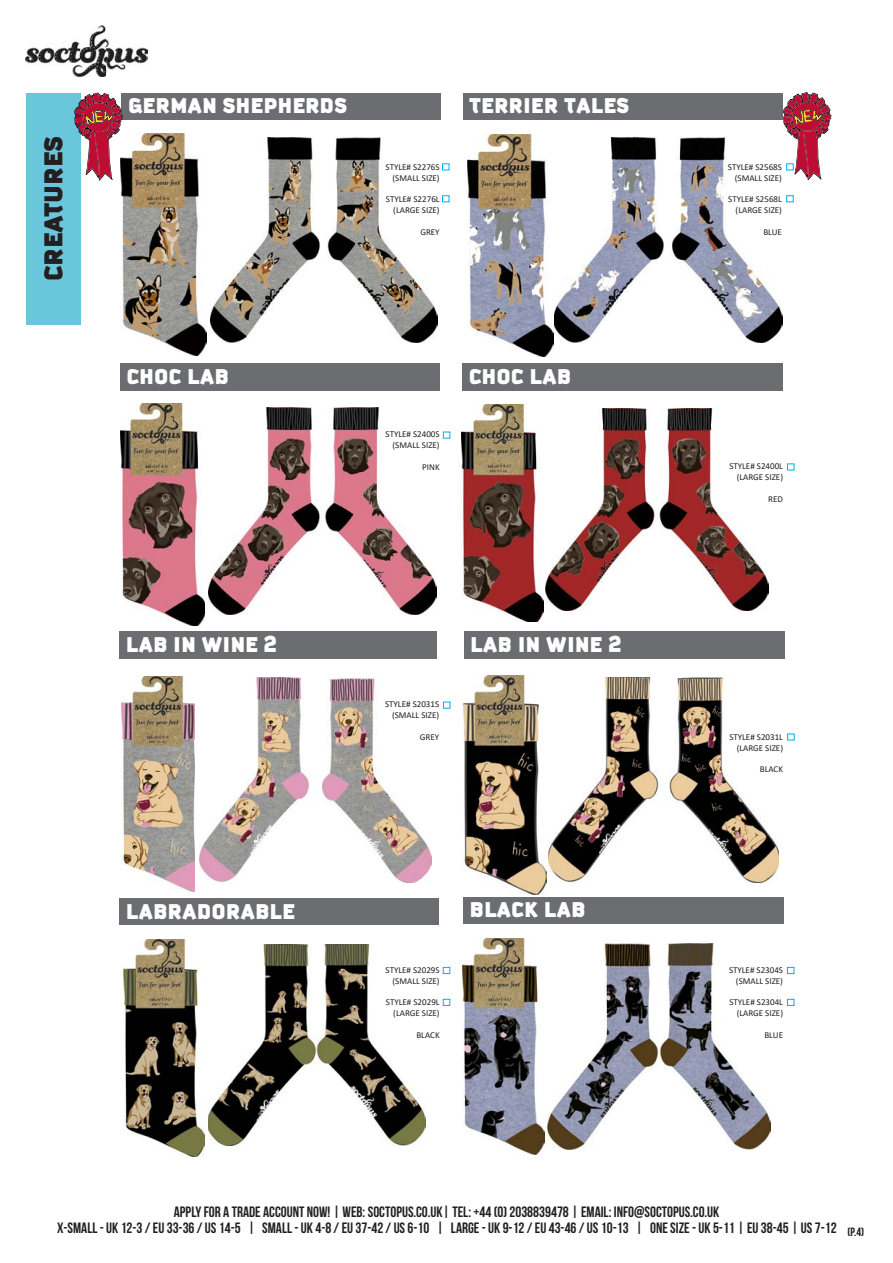
<style>
.page{position:relative;width:893px;height:1263px;background:#fff}
.page>*{position:absolute;margin:0;border:0;box-sizing:border-box;transform-origin:0 0}
.t1{font:900 34.5px "Kautiva Pro";color:#231f20}
.t2{font:900 28.5px "Kautiva Pro";color:#fff}
.t3{font:700 15px/16.4px "Bebas Neue";color:#231f20}
.t4{font:9px "Calibri";color:#231f20}
</style>
<div class="page">
<img style="left:26px;top:26px;width:122px;height:50px">
<img style="left:554px;top:137px;width:228px;height:206px">
<img style="left:121px;top:133px;width:86px;height:222px">
<img style="left:210px;top:138px;width:228px;height:204px">
<img style="left:200px;top:678px;width:231px;height:204px">
<img style="left:548px;top:677px;width:231px;height:206px">
<img style="left:122px;top:676px;width:73px;height:215px">
<div style="left:26px;top:93px;width:55px;height:232px;background:#6ac6db"></div>
<div style="left:122px;top:93px;width:319px;height:26px;background:#6c6d70"></div>
<div style="left:463px;top:93px;width:319px;height:26px;background:#6c6d70"></div>
<div style="left:119px;top:631px;width:318px;height:28px;background:#6c6d70"></div>
<div style="left:464px;top:631px;width:321px;height:28px;background:#6c6d70"></div>
<img style="left:464px;top:676px;width:82px;height:218px">
<img style="left:208px;top:945px;width:217px;height:200px">
<div style="left:119px;top:898px;width:320px;height:27px;background:#6c6d70"></div>
<img style="left:123px;top:940px;width:82px;height:216px">
<img style="left:546px;top:408px;width:222px;height:202px">
<img style="left:209px;top:408px;width:228px;height:207px">
<img style="left:462px;top:404px;width:82px;height:218px">
<img style="left:120px;top:403px;width:85px;height:222px">
<div style="left:462px;top:363px;width:321px;height:27px;background:#6c6d70"></div>
<div style="left:120px;top:363px;width:319px;height:27px;background:#6c6d70"></div>
<img style="left:547px;top:943px;width:224px;height:206px">
<div style="left:463px;top:896px;width:320px;height:27px;background:#6c6d70"></div>
<img style="left:463px;top:938px;width:82px;height:217px">
<svg style="left:783px;top:92px;width:48px;height:88px"></svg>
<svg style="left:74px;top:93px;width:49px;height:88px"></svg>
<img style="left:468px;top:134px;width:85px;height:223px">
<div style="left:442px;top:195px;width:7px;height:7px;border:1px solid #00aeef"></div>
<div style="left:442px;top:163px;width:7px;height:7px;border:1px solid #00aeef"></div>
<div style="left:786px;top:195px;width:8px;height:7px;border:1px solid #00aeef"></div>
<div style="left:786px;top:163px;width:8px;height:7px;border:1px solid #00aeef"></div>
<div style="left:443px;top:432px;width:7px;height:6px;border:1px solid #00aeef"></div>
<div style="left:787px;top:463px;width:7px;height:7px;border:1px solid #00aeef"></div>
<div style="left:443px;top:702px;width:7px;height:6px;border:1px solid #00aeef"></div>
<div style="left:443px;top:999px;width:7px;height:7px;border:1px solid #00aeef"></div>
<div style="left:443px;top:967px;width:7px;height:7px;border:1px solid #00aeef"></div>
<div style="left:787px;top:999px;width:7px;height:7px;border:1px solid #00aeef"></div>
<div style="left:787px;top:967px;width:7px;height:7px;border:1px solid #00aeef"></div>
<p class="t1" style="left:29px;top:281px;width:147px;rotate:-90deg">CREATURES</p>
<p class="t2" style="left:128px;top:86px;width:221px">GERMAN SHEPHERDS</p>
<p class="t2" style="left:469px;top:86px;width:162px">TERRIER TALES</p>
<p class="t4" style="left:386px;top:160px;width:56px">STYLE# S2276S</p>
<p class="t4" style="left:393px;top:171px;width:49px">(SMALL SIZE)</p>
<p class="t4" style="left:386px;top:193px;width:55px">STYLE# S2276L</p>
<p class="t4" style="left:393px;top:204px;width:48px">(LARGE SIZE)</p>
<p class="t4" style="left:420px;top:225px;width:21px">GREY</p>
<p class="t2" style="left:126px;top:356px;width:104px">CHOC LAB</p>
<p class="t2" style="left:469px;top:356px;width:104px">CHOC LAB</p>
<p class="t4" style="left:386px;top:428px;width:56px">STYLE# S2400S</p>
<p class="t4" style="left:393px;top:439px;width:49px">(SMALL SIZE)</p>
<p class="t4" style="left:422px;top:460px;width:19px">PINK</p>
<p class="t2" style="left:126px;top:624px;width:153px">LAB IN WINE 2</p>
<p class="t2" style="left:470px;top:624px;width:153px">LAB IN WINE 2</p>
<p class="t4" style="left:728px;top:160px;width:56px">STYLE# S2568S</p>
<p class="t4" style="left:735px;top:171px;width:49px">(SMALL SIZE)</p>
<p class="t4" style="left:728px;top:193px;width:55px">STYLE# S2568L</p>
<p class="t4" style="left:736px;top:204px;width:48px">(LARGE SIZE)</p>
<p class="t4" style="left:763px;top:225px;width:20px">BLUE</p>
<p class="t4" style="left:729px;top:460px;width:55px">STYLE# S2400L</p>
<p class="t4" style="left:737px;top:471px;width:48px">(LARGE SIZE)</p>
<p class="t4" style="left:768px;top:492px;width:16px">RED</p>
<p class="t2" style="left:126px;top:892px;width:171px">LABRADORABLE</p>
<p class="t4" style="left:385px;top:698px;width:56px">STYLE# S2031S</p>
<p class="t4" style="left:392px;top:709px;width:49px">(SMALL SIZE)</p>
<p class="t4" style="left:420px;top:731px;width:21px">GREY</p>
<p class="t4" style="left:729px;top:731px;width:55px">STYLE# S2031L</p>
<p class="t4" style="left:737px;top:741px;width:48px">(LARGE SIZE)</p>
<p class="t4" style="left:760px;top:763px;width:25px">BLACK</p>
<p class="t4" style="left:386px;top:963px;width:56px">STYLE# S2029S</p>
<p class="t4" style="left:393px;top:974px;width:49px">(SMALL SIZE)</p>
<p class="t4" style="left:386px;top:996px;width:55px">STYLE# S2029L</p>
<p class="t4" style="left:393px;top:1007px;width:48px">(LARGE SIZE)</p>
<p class="t4" style="left:416px;top:1028px;width:25px">BLACK</p>
<p class="t2" style="left:469px;top:890px;width:118px">BLACK LAB</p>
<p class="t4" style="left:729px;top:963px;width:56px">STYLE# S2304S</p>
<p class="t4" style="left:736px;top:974px;width:49px">(SMALL SIZE)</p>
<p class="t4" style="left:729px;top:996px;width:55px">STYLE# S2304L</p>
<p class="t4" style="left:737px;top:1007px;width:48px">(LARGE SIZE)</p>
<p class="t4" style="left:764px;top:1028px;width:20px">BLUE</p>
<p class="t3" style="left:57px;top:1203px;width:808px;text-indent:117px">APPLY FOR A TRADE ACCOUNT NOW! | WEB: SOCTOPUS.CO.UK| TEL: +44 (0) 2038839478 | EMAIL: INFO@SOCTOPUS.CO.UK<br>X-SMALL - UK 12-3 / EU 33-36 / US 14-5 | SMALL - UK 4-8 / EU 37-42 / US 6-10 | LARGE - UK 9-12 / EU 43-46 / US 10-13 | ONE SIZE - UK 5-11 | EU 38-45 | US 7-12 <sub>(P.4)</sub></p>
</div>
